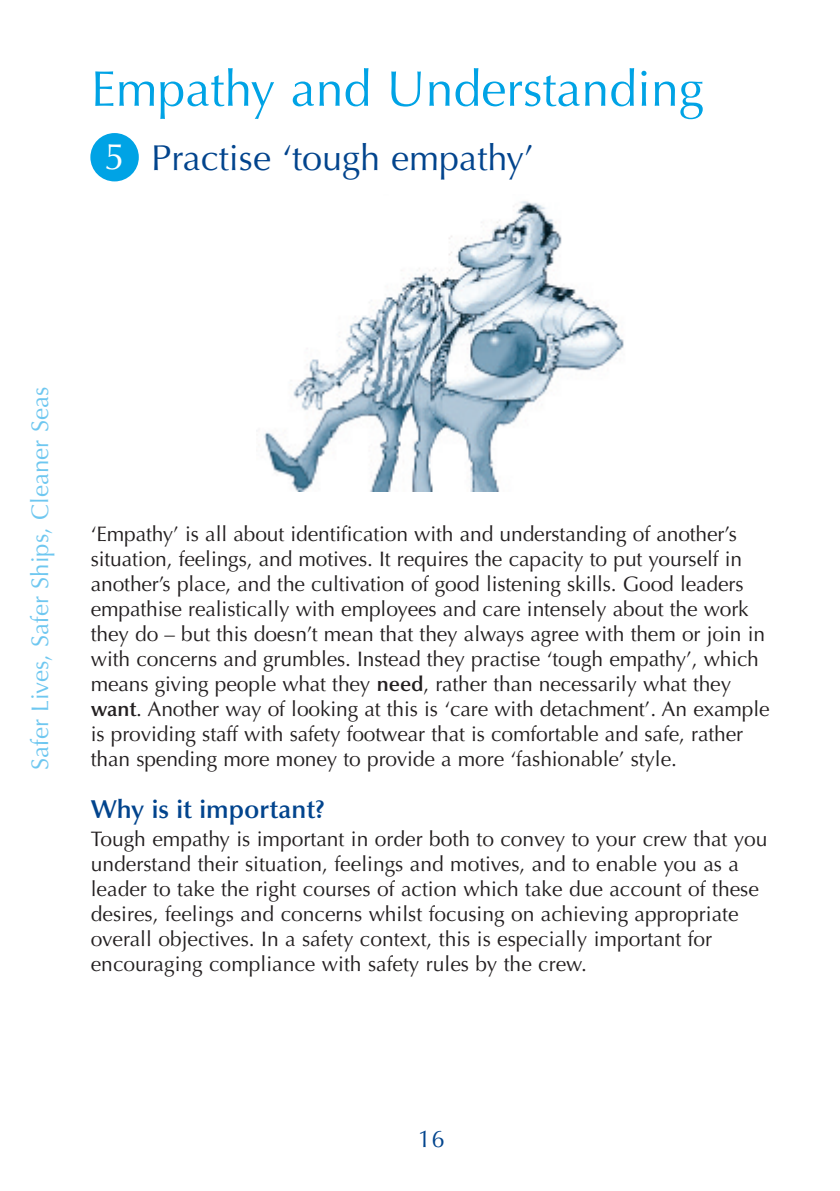
<style>
.page{position:relative;width:840px;height:1191px;background:#fff}
.page>*{position:absolute;margin:0;border:0;box-sizing:border-box;transform-origin:0 0}
.t1{font:50px "Optima";color:#00a3e5}
.t2{font:36px "Optima";color:#02448d}
.t3{font:600 26px "Optima";color:#02448d}
.t4{font:24px "Optima";color:#6ec7f0}
.t5{font:24px "Optima";color:#02448d}
.t6{font:21px/25px "Optima";letter-spacing:-.005em;color:#231f20}
.s1{font-size:36.8px;color:#fff}
.s2{font-weight:600}
</style>
<div class="page">
<img style="left:264px;top:201px;width:360px;height:290px">
<div style="left:90px;top:133px;width:49px;height:48px;background:#00a3e5;border-radius:50%"></div>
<h1 class="t1" style="left:91px;top:68px;width:614px">Empathy and Understanding</h1>
<h2 class="t2" style="left:104px;top:143px;width:431px"><span class="s1">5</span> Practise ‘tough empathy’</h2>
<p class="t4" style="left:30px;top:770px;width:384px;rotate:-90deg">Safer Lives, Safer Ships, Cleaner Seas</p>
<p class="t6" style="left:91px;top:523px;width:680px">‘Empathy’ is all about identification with and understanding of another’s situation, feelings, and motives. It requires the capacity to put yourself in another’s place, and the cultivation of good listening skills. Good leaders empathise realistically with employees and care intensely about the work they do – but this doesn’t mean that they always agree with them or join in with concerns and grumbles. Instead they practise ‘tough empathy’, which means giving people what they <span class="s2">need</span>, rather than necessarily what they <span class="s2">want</span>. Another way of looking at this is ‘care with detachment’. An example is providing staff with safety footwear that is comfortable and safe, rather than spending more money to provide a more ‘fashionable’ style.</p>
<p class="t3" style="left:91px;top:799px;width:235px">Why is it important?</p>
<p class="t6" style="left:91px;top:828px;width:677px">Tough empathy is important in order both to convey to your crew that you understand their situation, feelings and motives, and to enable you as a leader to take the right courses of action which take due account of these desires, feelings and concerns whilst focusing on achieving appropriate overall objectives. In a safety context, this is especially important for encouraging compliance with safety rules by the crew.</p>
<p class="t5" style="left:418px;top:1128px;width:28px">16</p>
</div>
